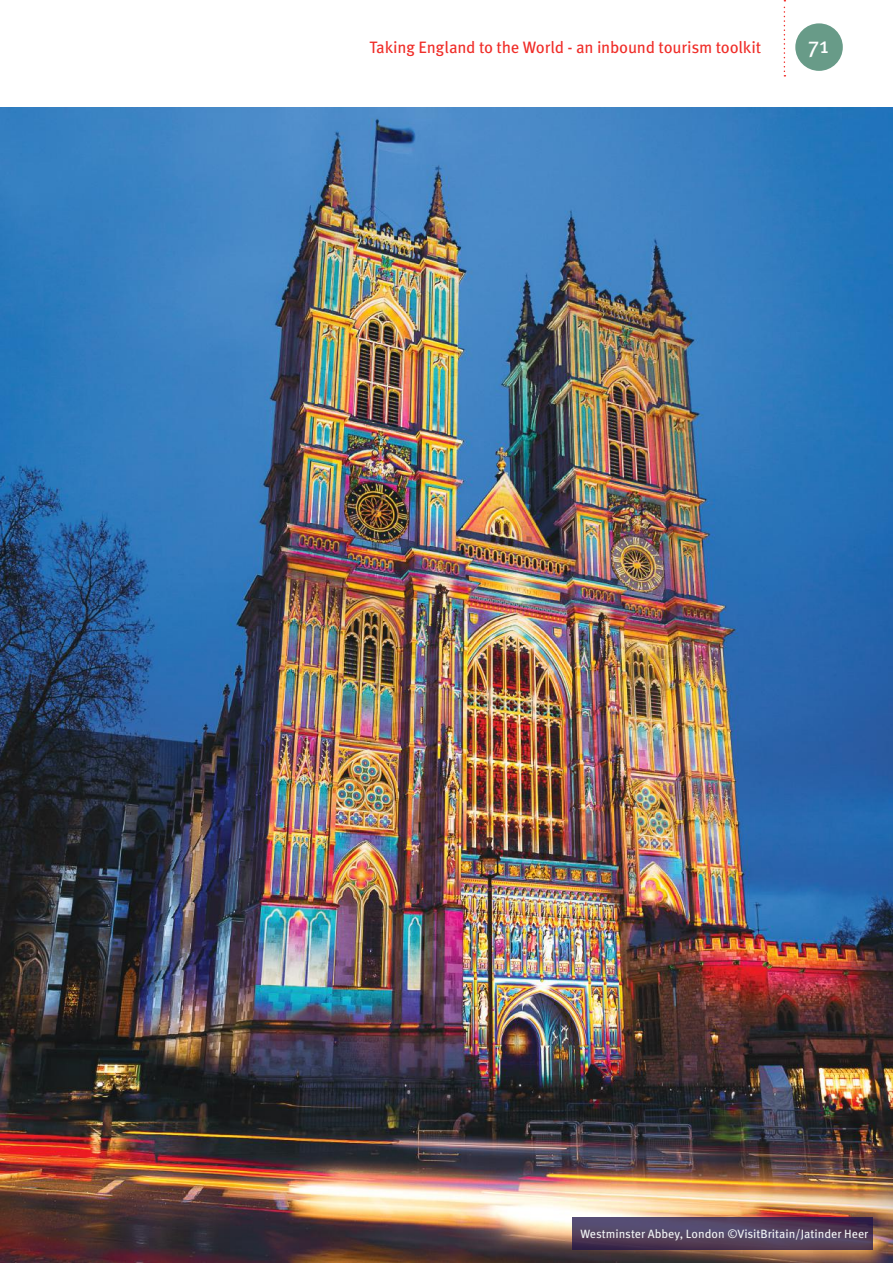
<style>
.page{position:relative;width:893px;height:1263px;background:#fff}
.page>*{position:absolute;margin:0;border:0;box-sizing:border-box;transform-origin:0 0}
.t1{font:22.5px "Meta Pro";color:#fff}
.t2{font:16.5px "Meta Pro";letter-spacing:-.015em;color:#f02d28}
.t3{font:12px "Meta Pro";color:#f3f6f7}
</style>
<div class="page">
<img style="left:0;top:108px;width:893px;height:1155px">
<svg style="left:784px;top:0;width:1px;height:77px"></svg>
<div style="left:795px;top:23px;width:48px;height:48px;background:#689b88;border-radius:50%"></div>
<svg style="left:572px;top:1217px;width:301px;height:33px;background:#4f3d5c"></svg>
<h2 class="t2" style="left:369px;top:34px;width:393px">Taking England to the World - an inbound tourism toolkit</h2>
<h1 class="t1" style="left:808px;top:28px;width:22px">71</h1>
<p class="t3" style="left:580px;top:1225px;width:290px">Westminster Abbey, London ©VisitBritain/Jatinder Heer</p>
</div>
